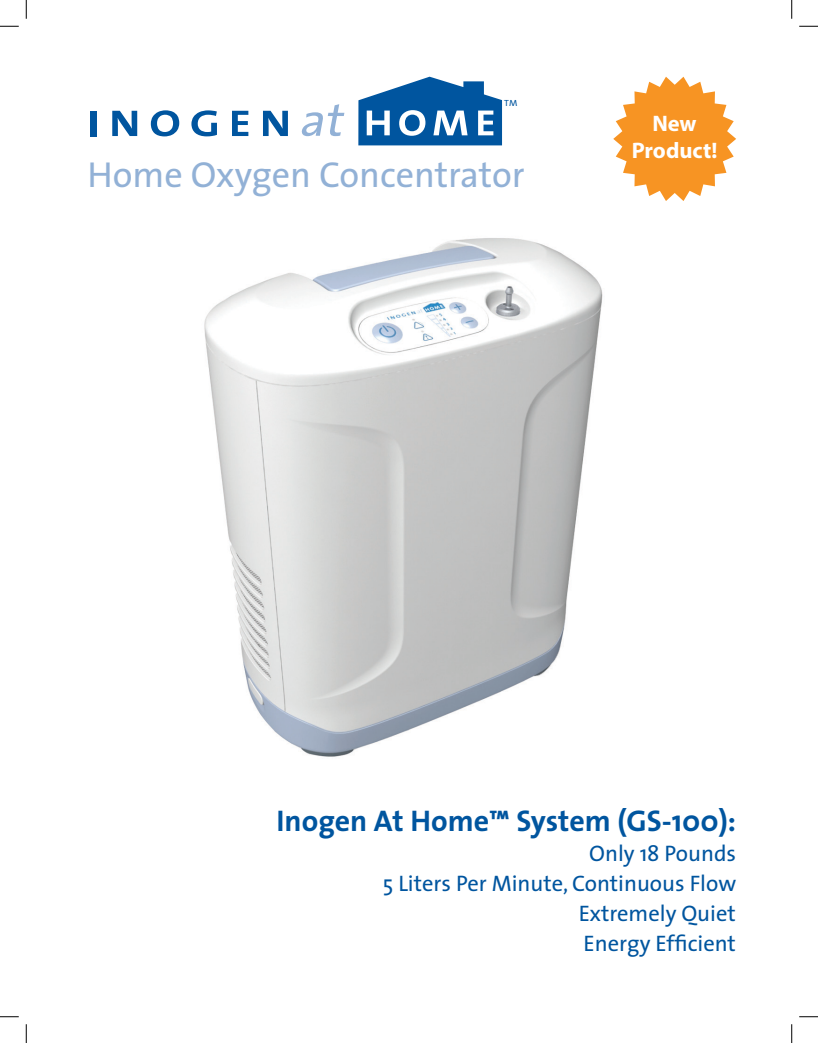
<style>
.page{position:relative;width:818px;height:1043px;background:#fff}
.page>*{position:absolute;margin:0;border:0;box-sizing:border-box;transform-origin:0 0}
.t1{font:36.25px "The Sans";color:#92b1d6}
.t2{font:700 30px "The Sans";color:#00559f}
.t3{font:22.5px/30px "The Sans";color:#00559f;text-align:right}
.t4{font:700 22.5px/27px "Myriad Pro";color:#fff;text-align:center}
.t5{font:9px "The Sans Caps";color:#00559f;scale:1.05 1}
</style>
<div class="page">
<img style="left:204px;top:238px;width:399px;height:519px">
<div style="left:90px;top:111px;width:6px;height:25px;background:#00559f"></div>
<svg style="left:112px;top:111px;width:25px;height:25px"></svg>
<svg style="left:151px;top:110px;width:28px;height:26px"></svg>
<svg style="left:191px;top:110px;width:26px;height:26px"></svg>
<svg style="left:232px;top:111px;width:16px;height:25px"></svg>
<svg style="left:263px;top:111px;width:25px;height:25px"></svg>
<svg style="left:301px;top:104px;width:43px;height:32px"></svg>
<svg style="left:358px;top:77px;width:144px;height:68px"></svg>
<svg style="left:613px;top:77px;width:123px;height:124px"></svg>
<svg style="left:0;top:25px;width:19px;height:2px"></svg>
<svg style="left:799px;top:25px;width:19px;height:2px"></svg>
<svg style="left:0;top:1016px;width:19px;height:1px"></svg>
<svg style="left:799px;top:1016px;width:19px;height:1px"></svg>
<svg style="left:25px;top:0;width:2px;height:19px"></svg>
<svg style="left:25px;top:1024px;width:2px;height:18px"></svg>
<svg style="left:791px;top:0;width:1px;height:19px"></svg>
<svg style="left:791px;top:1024px;width:1px;height:18px"></svg>
<p class="t5" style="left:504px;top:96px;width:14px">TM</p>
<h1 class="t1" style="left:88px;top:144px;width:439px">Home Oxygen Concentrator</h1>
<p class="t4" style="left:631px;top:109px;width:87px">New<br>Product!</p>
<h2 class="t2" style="left:276px;top:795px;width:461px">Inogen At Home™ System (GS-100):</h2>
<p class="t3" style="left:383px;top:837px;width:355px">Only 18 Pounds<br>5 Liters Per Minute, Continuous Flow<br>Extremely Quiet<br>Energy Efficient</p>
</div>
